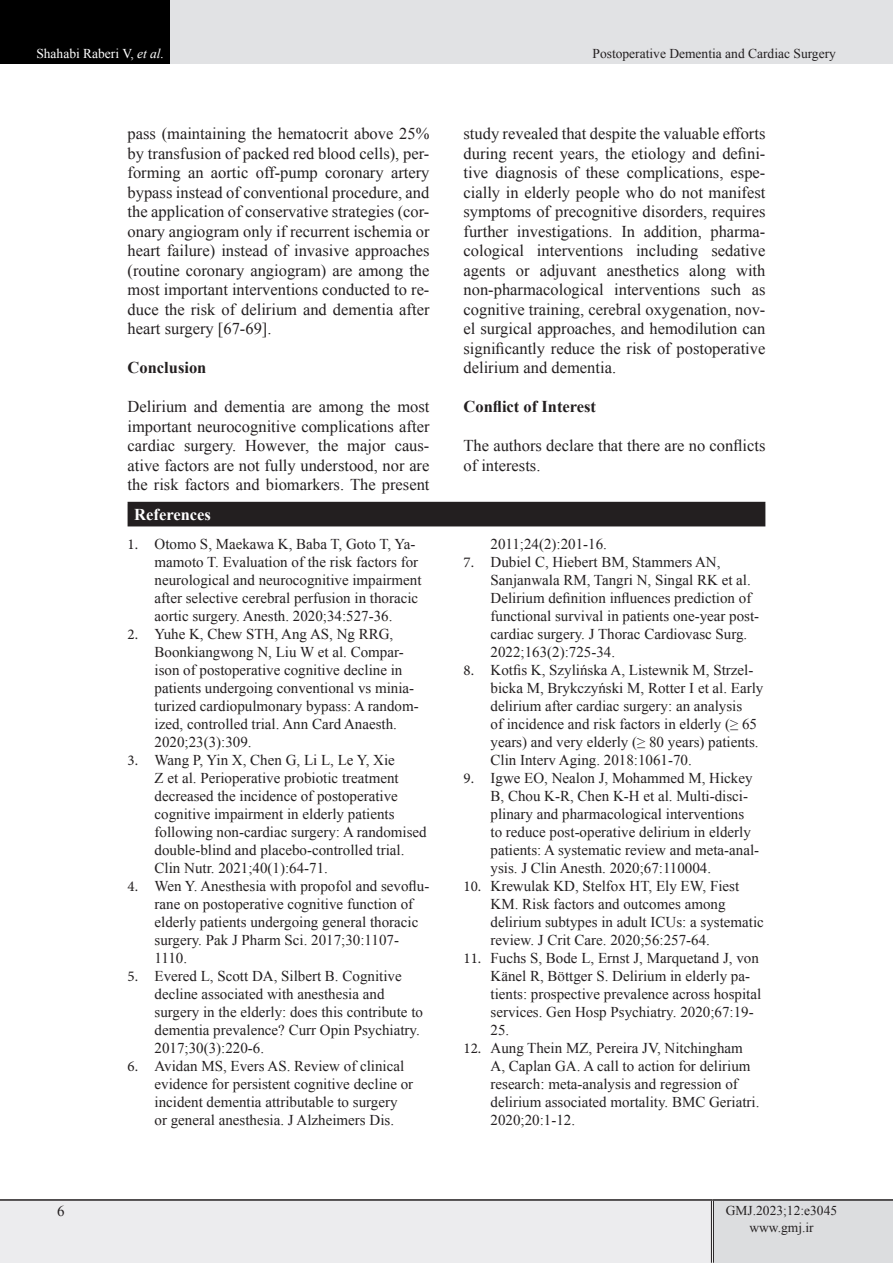
<style>
.page{position:relative;width:893px;height:1263px;background:#fff}
.page>*{position:absolute;margin:0;border:0;box-sizing:border-box;transform-origin:0 0}
.List_Paragraph{font:16.5px/19.5px "Times New Roman";color:#231f20;text-align:justify}
.List_Paragraph-2{font:700 16.5px "Times New Roman";color:#231f20}
.t1{font:700 16.5px "Times New Roman";color:#fff}
.t2{font:15px/18px "Times New Roman";color:#231f20}
.lllllllllllllll{font:13.5px "Times New Roman";color:#231f20}
.t3{font:13.5px "Times New Roman";color:#fff}
.s1{font-style:italic}
.s2{font-family:"Minion Pro"}
</style>
<div class="page">
<div style="left:0;top:1200px;width:712px;height:63px;background:#ececee"></div>
<div style="left:712px;top:1200px;width:181px;height:63px;background:#dcdddf"></div>
<hr style="left:711px;top:1201px;width:3px;height:62px;background:#fff">
<hr style="left:711px;top:1201px;width:1px;height:62px;background:#231f20">
<hr style="left:713px;top:1201px;width:1px;height:62px;background:#231f20">
<hr style="left:0;top:1199px;width:712px;height:2px;background:#231f20">
<hr style="left:712px;top:1199px;width:181px;height:2px;background:#231f20">
<div style="left:0;top:0;width:170px;height:64px;background:#000"></div>
<div style="left:170px;top:0;width:723px;height:64px;background:#e1e2e4"></div>
<div style="left:128px;top:502px;width:637px;height:24px;background:#231f20"></div>
<p class="t3" style="left:36px;top:44px;width:129px">Shahabi Raberi V, <span class="s1">et al.</span></p>
<p class="lllllllllllllll" style="left:592px;top:44px;width:245px">Postoperative Dementia and Cardiac Surgery</p>
<p class="List_Paragraph" style="left:128px;top:123px;width:303px">pass (maintaining the hematocrit above 25% by transfusion of packed red blood cells), per&shy;forming an aortic off-pump coronary artery bypass instead of conventional procedure, and the application of conservative strategies (cor&shy;onary angiogram only if recurrent ischemia or heart failure) instead of invasive approaches (routine coronary angiogram) are among the most important interventions conducted to re&shy;duce the risk of delirium and dementia after heart surgery [67-69].</p>
<p class="List_Paragraph-2" style="left:128px;top:356px;width:80px">Conclusion</p>
<p class="List_Paragraph" style="left:128px;top:396px;width:303px">Delirium and dementia are among the most important neurocognitive complications after cardiac surgery. However, the major caus&shy;ative factors are not fully understood, nor are the risk factors and biomarkers. The present</p>
<p class="t1" style="left:134px;top:503px;width:78px">References</p>
<p class="t2" style="left:155px;top:535px;width:269px;text-indent:-27px"><span class="s2">1.</span> Otomo S, Maekawa K, Baba T, Goto T, Ya&shy;mamoto T. Evaluation of the risk factors for neurological and neurocognitive impairment after selective cerebral perfusion in thoracic aortic surgery. Anesth. 2020;34:527-36.</p>
<p class="t2" style="left:155px;top:625px;width:266px;text-indent:-27px"><span class="s2">2.</span> Yuhe K, Chew STH, Ang AS, Ng RRG, Boonkiangwong N, Liu W et al. Compar&shy;ison of postoperative cognitive decline in patients undergoing conventional vs minia&shy;turized cardiopulmonary bypass: A random&shy;ized, controlled trial. Ann Card Anaesth.<br>2020;23(3):309.</p>
<p class="t2" style="left:155px;top:751px;width:274px;text-indent:-27px"><span class="s2">3.</span> Wang P, Yin X, Chen G, Li L, Le Y, Xie<br>Z et al. Perioperative probiotic treatment decreased the incidence of postoperative cognitive impairment in elderly patients following non-cardiac surgery: A randomised double-blind and placebo-controlled trial.<br>Clin Nutr. 2021;40(1):64-71.</p>
<p class="t2" style="left:155px;top:877px;width:276px;text-indent:-27px"><span class="s2">4.</span> Wen Y. Anesthesia with propofol and sevoflu&shy;rane on postoperative cognitive function of elderly patients undergoing general thoracic surgery. Pak J Pharm Sci. 2017;30:1107- 1110.</p>
<p class="t2" style="left:155px;top:967px;width:270px;text-indent:-27px"><span class="s2">5.</span> Evered L, Scott DA, Silbert B. Cognitive decline associated with anesthesia and surgery in the elderly: does this contribute to dementia prevalence? Curr Opin Psychiatry.<br>2017;30(3):220-6.</p>
<p class="t2" style="left:155px;top:1057px;width:260px;text-indent:-27px"><span class="s2">6.</span> Avidan MS, Evers AS. Review of clinical evidence for persistent cognitive decline or incident dementia attributable to surgery or general anesthesia. J Alzheimers Dis.</p>
<p class="List_Paragraph" style="left:463px;top:123px;width:303px">study revealed that despite the valuable efforts during recent years, the etiology and defini&shy;tive diagnosis of these complications, espe&shy;cially in elderly people who do not manifest symptoms of precognitive disorders, requires further investigations. In addition, pharma&shy;cological interventions including sedative agents or adjuvant anesthetics along with non-pharmacological interventions such as cognitive training, cerebral oxygenation, nov&shy;el surgical approaches, and hemodilution can significantly reduce the risk of postoperative delirium and dementia.</p>
<p class="List_Paragraph-2" style="left:463px;top:395px;width:134px">Conflict of Interest</p>
<p class="List_Paragraph" style="left:463px;top:435px;width:303px">The authors declare that there are no conflicts of interests.</p>
<p class="t2" style="left:490px;top:535px;width:118px">2011;24(2):201-16.</p>
<p class="t2" style="left:490px;top:553px;width:270px;text-indent:-27px"><span class="s2">7.</span> Dubiel C, Hiebert BM, Stammers AN, Sanjanwala RM, Tangri N, Singal RK et al.<br>Delirium definition influences prediction of functional survival in patients one-year post&shy;cardiac surgery. J Thorac Cardiovasc Surg.<br>2022;163(2):725-34.</p>
<p class="t2" style="left:490px;top:661px;width:274px;text-indent:-27px"><span class="s2">8.</span> Kotfis K, Szylińska A, Listewnik M, Strzel&shy;bicka M, Brykczyński M, Rotter I et al. Early delirium after cardiac surgery: an analysis<br>of incidence and risk factors in elderly (≥ 65 years) and very elderly (≥ 80 years) patients.<br>Clin Interv Aging. 2018:1061-70.</p>
<p class="t2" style="left:490px;top:769px;width:270px;text-indent:-27px"><span class="s2">9.</span> Igwe EO, Nealon J, Mohammed M, Hickey B, Chou K-R, Chen K-H et al. Multi-disci&shy;plinary and pharmacological interventions to reduce post-operative delirium in elderly patients: A systematic review and meta-anal&shy;ysis. J Clin Anesth. 2020;67:110004.</p>
<p class="t2" style="left:490px;top:877px;width:275px;text-indent:-27px"><span class="s2">10.</span> Krewulak KD, Stelfox HT, Ely EW, Fiest KM. Risk factors and outcomes among delirium subtypes in adult ICUs: a systematic review. J Crit Care. 2020;56:257-64.</p>
<p class="t2" style="left:490px;top:949px;width:272px;text-indent:-27px"><span class="s2">11.</span> Fuchs S, Bode L, Ernst J, Marquetand J, von Känel R, Böttger S. Delirium in elderly pa&shy;tients: prospective prevalence across hospital services. Gen Hosp Psychiatry. 2020;67:19- 25.</p>
<p class="t2" style="left:490px;top:1039px;width:270px;text-indent:-27px"><span class="s2">12.</span> Aung Thein MZ, Pereira JV, Nitchingham A, Caplan GA. A call to action for delirium research: meta-analysis and regression of delirium associated mortality. BMC Geriatri.<br>2020;20:1-12.</p>
<p class="t2" style="left:57px;top:1202px;width:9px">6</p>
<p class="lllllllllllllll" style="left:726px;top:1202px;width:113px">GMJ.2023;12:e3045</p>
<p class="lllllllllllllll" style="left:749px;top:1218px;width:66px">www.gmj.ir</p>
</div>
